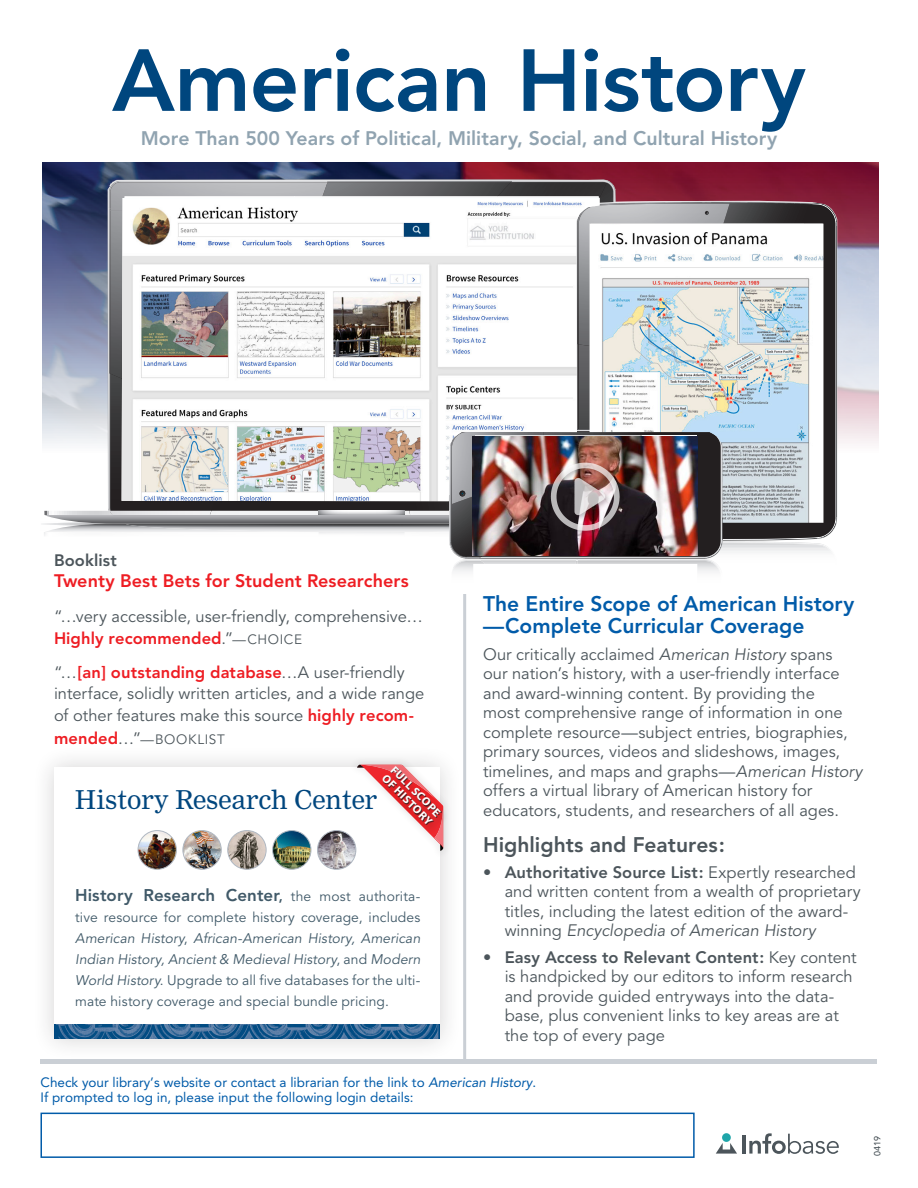
<style>
.page{position:relative;width:918px;height:1188px;background:#fff}
.page>*{position:absolute;margin:0;border:0;box-sizing:border-box;transform-origin:0 0}
.t1{font:800 87px "Avenir";letter-spacing:-.01em;color:#00467e}
.ComingThisFall{font:25.5px "Nimrod";color:#00467e}
.t2{font:800 21px/22.5px "Avenir";color:#015ba9}
.t3{font:800 21px "Avenir";color:#4c555b}
.t4{font:800 19.5px "Avenir";color:#90a3b0}
.S_Review_Award_Red{font:800 18px "Avenir";letter-spacing:.005em;color:#ee1d23}
.S_Copy{font:800 16.8px "Avenir";letter-spacing:.005em;color:#405968}
.AvenirBullet{font:16.5px/19.5px "Avenir";color:#4c555b}
.Review_Avenir{font:16.5px/22.5px "Avenir";color:#4c555b}
.S_Review_Award_Red-2{font:800 16.5px "Avenir";letter-spacing:.005em;color:#4c555b}
.S_Copy-2{font:13.8px/21px "Avenir";letter-spacing:.01em;color:#405968;text-align:justify}
.t5{font:13.5px/15px "Avenir";color:#015ba9}
.Review_Avenir-2{font:13.5px "Avenir";letter-spacing:.05em;color:#4c555b}
.S_xButton_Copy{font:700 11.7px/12px "Myriad Pro";color:#fff}
.t6{font:500 9px "Avenir";color:#4c555b}
.s1{font-weight:800;color:#ee1d23}
.s2{font-size:13.5px}
.s3{font-weight:800;font-size:16.5px;color:#ee1d23}
.s4{font-size:16.5px}
.s5{font-size:13.8px}
.s6{font-weight:400;font-size:13.8px}
.s7{font-style:italic}
.s8{font-weight:800}
</style>
<div class="page">
<hr style="left:463px;top:594px;width:3px;height:470px;background:#cacfd5">
<div style="left:31px;top:745px;width:432px;height:317px;background:#231f20;opacity:.2"></div>
<div style="left:54px;top:767px;width:386px;height:272px;background:#fff"></div>
<img style="left:54px;top:1024px;width:386px;height:15px">
<img style="left:228px;top:831px;width:38px;height:38px;border-radius:19px">
<div style="left:227px;top:830px;width:40px;height:40px;border:1px solid #b0b8c2;border-radius:50%"></div>
<img style="left:138px;top:831px;width:38px;height:38px;border-radius:19px">
<div style="left:138px;top:830px;width:39px;height:40px;border:1px solid #b0b8c2;border-radius:50%"></div>
<img style="left:317px;top:831px;width:39px;height:38px;border-radius:19px">
<div style="left:317px;top:830px;width:39px;height:40px;border:1px solid #b0b8c2;border-radius:50%"></div>
<img style="left:273px;top:831px;width:38px;height:38px;border-radius:19px">
<div style="left:272px;top:830px;width:39px;height:40px;border:1px solid #b0b8c2;border-radius:50%"></div>
<img style="left:183px;top:831px;width:38px;height:38px;border-radius:19px">
<div style="left:183px;top:830px;width:39px;height:40px;border:1px solid #b0b8c2;border-radius:50%"></div>
<div style="left:348px;top:755px;width:104px;height:105px;background:#231f20;opacity:.1"></div>
<svg style="left:357px;top:765px;width:86px;height:86px"></svg>
<div style="left:380px;top:765px;width:69px;height:69px;background:#231f20;opacity:.25"></div>
<div style="left:383px;top:766px;width:59px;height:59px;background:#231f20;opacity:.75"></div>
<img style="left:42px;top:162px;width:837px;height:281px">
<img style="left:111px;top:180px;width:400px;height:2px">
<img style="left:109px;top:181px;width:219px;height:1px">
<img style="left:511px;top:180px;width:97px;height:2px">
<svg style="left:813px;top:201px;width:24px;height:339px;background:#3e393a"></svg>
<svg style="left:42px;top:182px;width:771px;height:390px"></svg>
<img style="left:122px;top:198px;width:478px;height:303px">
<img style="left:473px;top:436px;width:224px;height:119px">
<img style="left:590px;top:224px;width:233px;height:299px">
<div style="left:549px;top:460px;width:77px;height:77px;background:#231f20;opacity:.42"></div>
<img style="left:548px;top:460px;width:74px;height:73px">
<div style="left:40px;top:1059px;width:838px;height:5px;background:#cacfd5"></div>
<div style="left:40px;top:1113px;width:655px;height:45px;background:#fff;border:2px solid #015ba9"></div>
<hr style="left:743px;top:1135px;width:3px;height:19px;background:#4c555b">
<svg style="left:749px;top:1133px;width:90px;height:21px"></svg>
<svg style="left:716px;top:1143px;width:21px;height:11px"></svg>
<div style="left:722px;top:1133px;width:9px;height:9px;background:#1fa5a9;border-radius:50%"></div>
<p class="t1" style="left:112px;top:29px;width:695px">American History</p>
<p class="t4" style="left:141px;top:127px;width:638px">More Than 500 Years of Political, Military, Social, and Cultural History</p>
<p class="S_Review_Award_Red-2" style="left:54px;top:551px;width:65px">Booklist</p>
<p class="S_Review_Award_Red" style="left:54px;top:570px;width:356px">Twenty Best Bets for Student Researchers</p>
<p class="Review_Avenir" style="left:54px;top:605px;width:370px">“…very accessible, user-friendly, comprehensive…<br><span class="s1">Highly recommended</span>.”<span class="s2">—CHOICE</span></p>
<p class="Review_Avenir" style="left:54px;top:662px;width:372px;line-height:21px">“…<span class="s1">[an] outstanding database</span>…A user-friendly interface, solidly written articles, and a wide range</p>
<p class="Review_Avenir" style="left:54px;top:705px;width:361px">of other features make this source <span class="s1">highly recom-</span></p>
<p class="Review_Avenir-2" style="left:54px;top:731px;width:173px"><span class="s3">mended</span><span class="s4">…”</span>—BOOKLIST</p>
<p class="S_xButton_Copy" style="left:397px;top:763px;width:67px;rotate:45deg">FULL SCOPE<br>OF HISTORY</p>
<p class="ComingThisFall" style="left:75px;top:785px;width:304px">History Research Center</p>
<p class="S_Copy" style="left:75px;top:885px;width:347px">History Research Center<span class="s5">,</span> <span class="s6">the most authorita-</span></p>
<p class="S_Copy-2" style="left:75px;top:907px;width:347px">tive resource for complete history coverage, includes <span class="s7">American History</span>, <span class="s7">African-American History, American Indian History, Ancient &amp; Medieval History</span>, and <span class="s7">Modern World History</span>. Upgrade to all five databases for the ulti&shy;mate history coverage and special bundle pricing.</p>
<p class="t2" style="left:483px;top:592px;width:373px">The Entire Scope of American History —Complete Curricular Coverage</p>
<p class="AvenirBullet" style="left:483px;top:645px;width:381px">Our critically acclaimed <span class="s7">American History</span> spans<br>our nation’s history, with a user-friendly interface and award-winning content. By providing the<br>most comprehensive range of information in one complete resource—subject entries, biographies, primary sources, videos and slideshows, images, timelines, and maps and graphs—<span class="s7">American History </span>offers a virtual library of American history for educators, students, and researchers of all ages.</p>
<p class="t3" style="left:483px;top:832px;width:243px">Highlights and Features:</p>
<p class="AvenirBullet" style="left:505px;top:863px;width:358px;text-indent:-22px">• <span class="s8">Authoritative Source List:</span> Expertly researched and written content from a wealth of proprietary titles, including the latest edition of the award&shy;winning <span class="s7">Encyclopedia of American History</span></p>
<p class="AvenirBullet" style="left:505px;top:948px;width:353px;text-indent:-22px">• <span class="s8">Easy Access to Relevant Content:</span> Key content is handpicked by our editors to inform research and provide guided entryways into the data&shy;base, plus convenient links to key areas are at the top of every page</p>
<p class="t5" style="left:40px;top:1075px;width:497px">Check your library’s website or contact a librarian for the link to <span class="s7">American History</span>.<br>If prompted to log in, please input the following login details:</p>
<p class="t6" style="left:872px;top:1156px;width:22px;rotate:-90deg">0419</p>
</div>
